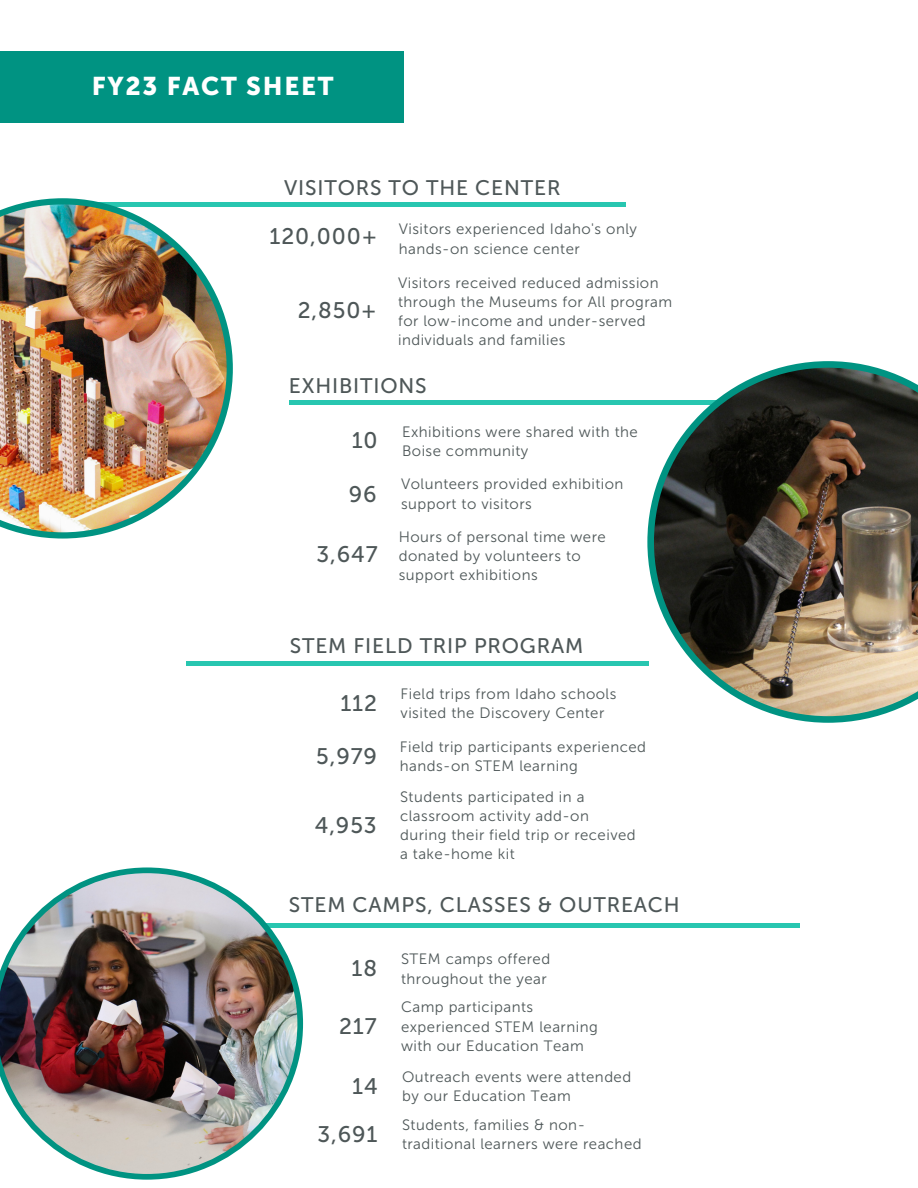
<style>
.page{position:relative;width:918px;height:1188px;background:#fff}
.page>*{position:absolute;margin:0;border:0;box-sizing:border-box;transform-origin:0 0}
.t1{font:25.5px "Museo Sans 900";letter-spacing:.07em;color:#fff}
.t2{font:22.5px "Museo Sans 500";letter-spacing:.04em;color:#4e5758}
.t3{font:21px "Museo Sans 500";letter-spacing:.04em;color:#4e5758}
.t4{font:15px/19.2px "Museo Sans 300";letter-spacing:.03em;color:#4e5758}
</style>
<div class="page">
<div style="left:290px;top:400px;width:427px;height:5px;background:#28c6b0"></div>
<div style="left:69px;top:202px;width:557px;height:5px;background:#28c6b0"></div>
<div style="left:187px;top:661px;width:462px;height:5px;background:#28c6b0"></div>
<div style="left:267px;top:923px;width:533px;height:5px;background:#28c6b0"></div>
<img style="left:0;top:198px;width:233px;height:341px">
<img style="left:647px;top:361px;width:271px;height:362px">
<img style="left:0;top:867px;width:303px;height:313px">
<div style="left:0;top:51px;width:404px;height:71px;background:#009382"></div>
<h3 class="t1" style="left:92px;top:71px;width:243px">FY23 FACT SHEET</h3>
<h1 class="t3" style="left:284px;top:175px;width:278px">VISITORS TO THE CENTER</h1>
<h3 class="t2" style="left:270px;top:223px;width:109px">120,000+</h3>
<p class="t2" style="left:298px;top:297px;width:80px">2,850+</p>
<p class="t4" style="left:399px;top:220px;width:240px">Visitors experienced Idaho's only hands-on science center</p>
<p class="t4" style="left:398px;top:273px;width:276px">Visitors received reduced admission through the Museums for All program for low-income and under-served individuals and families</p>
<p class="t3" style="left:289px;top:373px;width:139px">EXHIBITIONS</p>
<p class="t4" style="left:402px;top:422px;width:237px">Exhibitions were shared with the<br>Boise community</p>
<h3 class="t2" style="left:352px;top:427px;width:27px">10</h3>
<h2 class="t2" style="left:349px;top:481px;width:29px">96</h2>
<p class="t2" style="left:317px;top:541px;width:63px">3,647</p>
<p class="t4" style="left:401px;top:475px;width:224px">Volunteers provided exhibition</p>
<p class="t4" style="left:401px;top:494px;width:132px">support to visitors</p>
<p class="t4" style="left:399px;top:527px;width:208px">Hours of personal time were donated by volunteers to support exhibitions</p>
<h2 class="t3" style="left:290px;top:633px;width:295px">STEM FIELD TRIP PROGRAM</h2>
<p class="t2" style="left:340px;top:690px;width:38px">112</p>
<p class="t2" style="left:316px;top:743px;width:62px">5,979</p>
<h2 class="t2" style="left:315px;top:812px;width:63px">4,953</h2>
<p class="t4" style="left:401px;top:684px;width:217px">Field trips from Idaho schools visited the Discovery Center</p>
<p class="t4" style="left:400px;top:737px;width:248px">Field trip participants experienced hands-on STEM learning</p>
<h3 class="t4" style="left:400px;top:787px;width:237px">Students participated in a classroom activity add-on during their field trip or received a take-home kit</h3>
<p class="t3" style="left:289px;top:892px;width:392px">STEM CAMPS, CLASSES &amp; OUTREACH</p>
<h3 class="t4" style="left:401px;top:950px;width:151px">STEM camps offered throughout the year</h3>
<p class="t2" style="left:352px;top:955px;width:27px">18</p>
<h3 class="t2" style="left:339px;top:1013px;width:39px">217</h3>
<p class="t4" style="left:401px;top:998px;width:198px">Camp participants experienced STEM learning with our Education Team</p>
<p class="t2" style="left:352px;top:1073px;width:27px">14</p>
<h3 class="t4" style="left:402px;top:1067px;width:231px">Outreach events were attended by our Education Team</h3>
<p class="t2" style="left:318px;top:1121px;width:62px">3,691</p>
<p class="t4" style="left:402px;top:1115px;width:241px">Students, families &amp; non&shy;traditional learners were reached</p>
</div>
